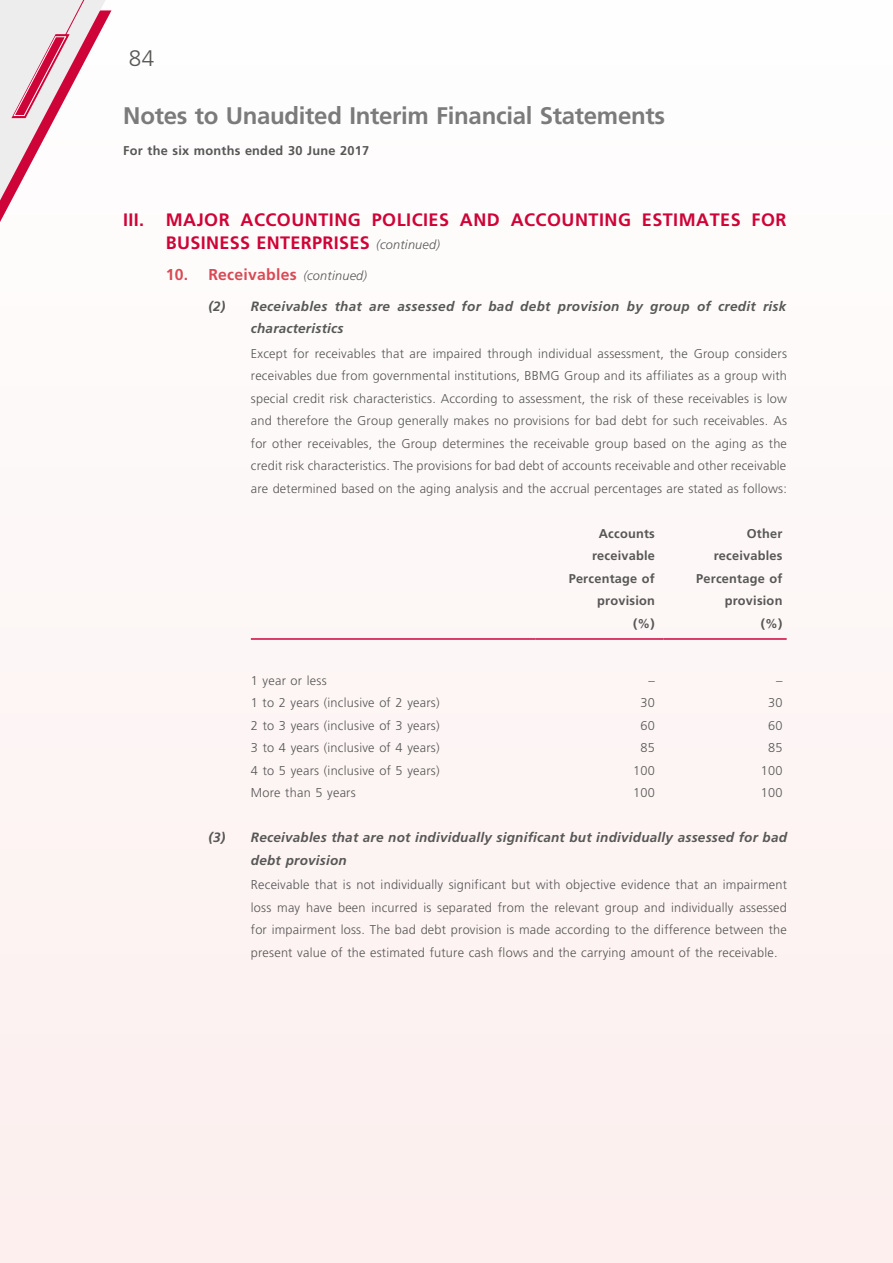
<style>
.page{position:relative;width:893px;height:1263px;background:#fdf6f6}
.page>*{position:absolute;margin:0;border:0;box-sizing:border-box;transform-origin:0 0}
.t1{font:700 24px "Frutiger LT Std";letter-spacing:-.015em;color:#7c7b7b}
.t2{font:300 22.5px "Frutiger LT Std";color:#575756}
.t3{font:700 18px/22.5px "Frutiger LT Std";letter-spacing:.025em;color:#ce0438}
.t4{font:700 15.75px "Frutiger LT Std";letter-spacing:.015em;color:#d74b55}
.t5{font:italic 700 13.5px/22.5px "Frutiger LT Std";letter-spacing:.015em;color:#575756}
.t6{font:300 12.75px/22.5px "Frutiger LT Std";letter-spacing:.015em;color:#575756;text-align:justify}
.t7{font:700 12.75px/22.5px "Frutiger LT Std";letter-spacing:.015em;color:#575756;text-align:right}
.s1{font-weight:300;font-style:italic;font-size:12.75px;color:#575756}
</style>
<div class="page">
<svg style="left:0;top:0;width:112px;height:222px"></svg>
<hr style="left:251px;top:638px;width:285px;height:2px;background:#ce0438">
<hr style="left:536px;top:638px;width:127px;height:2px;background:#ce0438">
<hr style="left:663px;top:638px;width:124px;height:2px;background:#ce0438">
<h2 class="t2" style="left:129px;top:45px;width:27px">84</h2>
<h1 class="t1" style="left:123px;top:102px;width:543px">Notes to Unaudited Interim Financial Statements</h1>
<p class="t7" style="left:123px;top:139px;width:247px">For the six months ended 30 June 2017</p>
<h3 class="t3" style="left:166px;top:209px;width:622px;text-indent:-43px">III. MAJOR ACCOUNTING POLICIES AND ACCOUNTING ESTIMATES FOR<br>BUSINESS ENTERPRISES <span class="s1">(continued)</span></h3>
<p class="t4" style="left:166px;top:265px;width:203px">10. Receivables <span class="s1">(continued)</span></p>
<p class="t5" style="left:251px;top:295px;width:537px;text-indent:-43px">(2) Receivables that are assessed for bad debt provision by group of credit risk characteristics</p>
<p class="t6" style="left:251px;top:342px;width:538px">Except for receivables that are impaired through individual assessment, the Group considers receivables due from governmental institutions, BBMG Group and its affiliates as a group with special credit risk characteristics. According to assessment, the risk of these receivables is low and therefore the Group generally makes no provisions for bad debt for such receivables. As for other receivables, the Group determines the receivable group based on the aging as the credit risk characteristics. The provisions for bad debt of accounts receivable and other receivable are determined based on the aging analysis and the accrual percentages are stated as follows:</p>
<p class="t7" style="left:569px;top:522px;width:88px">Accounts receivable<br>Percentage of provision</p>
<p class="t7" style="left:696px;top:522px;width:88px">Other receivables<br>Percentage of provision</p>
<p class="t7" style="left:633px;top:612px;width:23px">(%)</p>
<p class="t7" style="left:761px;top:612px;width:23px">(%)</p>
<p class="t6" style="left:251px;top:669px;width:77px">1 year or less</p>
<p class="t6" style="left:648px;top:669px;width:8px">–</p>
<p class="t6" style="left:776px;top:669px;width:8px">–</p>
<p class="t6" style="left:251px;top:692px;width:190px">1 to 2 years (inclusive of 2 years)</p>
<p class="t6" style="left:640px;top:692px;width:16px">30</p>
<p class="t6" style="left:768px;top:692px;width:16px">30</p>
<p class="t6" style="left:251px;top:714px;width:190px">2 to 3 years (inclusive of 3 years)</p>
<p class="t6" style="left:640px;top:714px;width:16px">60</p>
<p class="t6" style="left:768px;top:714px;width:16px">60</p>
<p class="t6" style="left:251px;top:737px;width:190px">3 to 4 years (inclusive of 4 years)</p>
<p class="t6" style="left:640px;top:737px;width:16px">85</p>
<p class="t6" style="left:768px;top:737px;width:16px">85</p>
<p class="t6" style="left:251px;top:759px;width:190px">4 to 5 years (inclusive of 5 years)</p>
<p class="t6" style="left:633px;top:759px;width:23px">100</p>
<p class="t6" style="left:761px;top:759px;width:23px">100</p>
<p class="t6" style="left:251px;top:782px;width:106px">More than 5 years</p>
<p class="t6" style="left:633px;top:782px;width:23px">100</p>
<p class="t6" style="left:761px;top:782px;width:23px">100</p>
<p class="t5" style="left:251px;top:826px;width:538px;text-indent:-43px">(3) Receivables that are not individually significant but individually assessed for bad debt provision</p>
<p class="t6" style="left:251px;top:874px;width:538px">Receivable that is not individually significant but with objective evidence that an impairment loss may have been incurred is separated from the relevant group and individually assessed for impairment loss. The bad debt provision is made according to the difference between the present value of the estimated future cash flows and the carrying amount of the receivable.</p>
</div>
